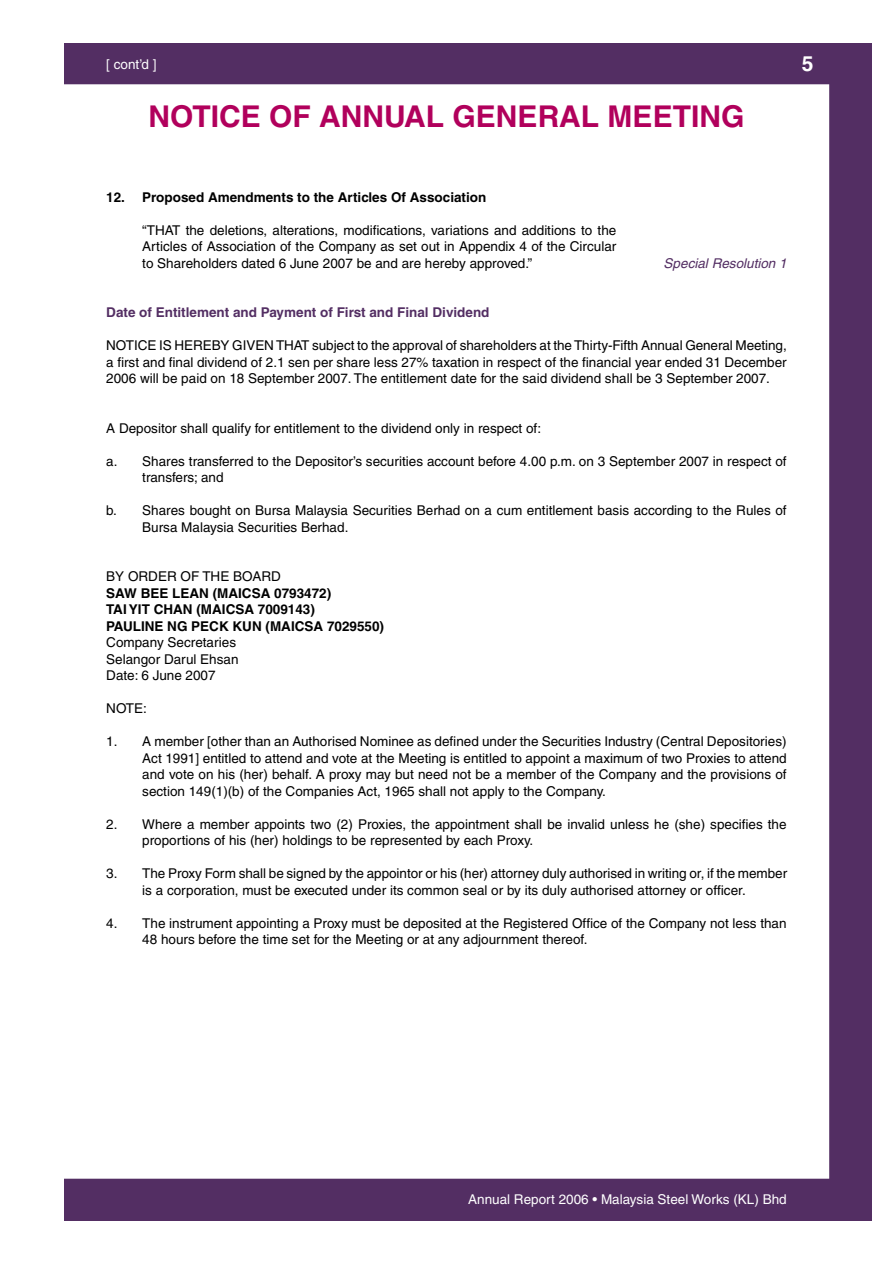
<style>
.page{position:relative;width:893px;height:1263px;background:#fff}
.page>*{position:absolute;margin:0;border:0;box-sizing:border-box;transform-origin:0 0}
.t1{font:700 30px "Helvetica";letter-spacing:.085em;color:#b1005c}
.t2{font:13.5px/16.5px "Helvetica";color:#000}
.t3{font:700 13.5px/16.5px "Helvetica";color:#000}
.t4{font:13.5px "Helvetica";color:#fff}
.t5{font:700 13.5px "Helvetica";color:#532e63}
.t6{font:italic 13.5px "Helvetica";color:#532e63}
</style>
<div class="page">
<div style="left:64px;top:43px;width:808px;height:1177px;background:#532e63"></div>
<div style="left:40px;top:85px;width:788px;height:1093px;background:#fff"></div>
<p class="t4" style="left:106px;top:56px;width:52px">[ cont’d ]</p>
<h1 class="t1" style="left:149px;top:98px;width:20px">notice</h1>
<h1 class="t1" style="left:269px;top:98px;width:72px">of ann</h1>
<h1 class="t1" style="left:384px;top:98px;width:91px">ual genera</h1>
<h1 class="t1" style="left:581px;top:98px;width:71px">l meeting</h1>
<p class="t3" style="left:106px;top:189px;width:382px">12. Proposed Amendments to the Articles Of Association</p>
<p class="t2" style="left:142px;top:222px;width:476px;text-align:justify">“THAT the deletions, alterations, modifications, variations and additions to the Articles of Association of the Company as set out in Appendix 4 of the Circular to Shareholders dated 6 June 2007 be and are hereby approved.”</p>
<p class="t5" style="left:106px;top:304px;width:385px">Date of Entitlement and Payment of First and Final Dividend</p>
<p class="t2" style="left:106px;top:337px;width:682px;text-align:justify">NOTICE IS HEREBY GIVEN THAT subject to the approval of shareholders at the Thirty-Fifth Annual General Meeting, a first and final dividend of 2.1 sen per share less 27% taxation in respect of the financial year ended 31 December 2006 will be paid on 18 September 2007. The entitlement date for the said dividend shall be 3 September 2007.</p>
<p class="t2" style="left:106px;top:420px;width:436px">A Depositor shall qualify for entitlement to the dividend only in respect of:</p>
<p class="t2" style="left:142px;top:453px;width:646px;text-indent:-36px">a. Shares transferred to the Depositor’s securities account before 4.00 p.m. on 3 September 2007 in respect of transfers; and</p>
<p class="t2" style="left:142px;top:502px;width:646px;text-indent:-36px">b. Shares bought on Bursa Malaysia Securities Berhad on a cum entitlement basis according to the Rules of<br>Bursa Malaysia Securities Berhad.</p>
<p class="t2" style="left:106px;top:568px;width:176px">BY ORDER OF THE BOARD</p>
<p class="t3" style="left:106px;top:585px;width:279px">SAW BEE LEAN (MAICSA 0793472)<br>TAI YIT CHAN (MAICSA 7009143)<br>PAULINE NG PECK KUN (MAICSA 7029550)</p>
<p class="t2" style="left:106px;top:634px;width:134px">Company Secretaries<br>Selangor Darul Ehsan<br>Date: 6 June 2007</p>
<p class="t2" style="left:106px;top:700px;width:42px">NOTE:</p>
<p class="t2" style="left:142px;top:733px;width:646px;text-align:justify;text-indent:-36px">1. A member [other than an Authorised Nominee as defined under the Securities Industry (Central Depositories)<br>Act 1991] entitled to attend and vote at the Meeting is entitled to appoint a maximum of two Proxies to attend and vote on his (her) behalf. A proxy may but need not be a member of the Company and the provisions of section 149(1)(b) of the Companies Act, 1965 shall not apply to the Company.</p>
<p class="t2" style="left:142px;top:816px;width:646px;text-indent:-36px">2. Where a member appoints two (2) Proxies, the appointment shall be invalid unless he (she) specifies the proportions of his (her) holdings to be represented by each Proxy.</p>
<p class="t2" style="left:106px;top:865px;width:682px;text-align:center">3. The Proxy Form shall be signed by the appointor or his (her) attorney duly authorised in writing or, if the member is a corporation, must be executed under its common seal or by its duly authorised attorney or officer.</p>
<p class="t2" style="left:142px;top:915px;width:646px;text-indent:-36px">4. The instrument appointing a Proxy must be deposited at the Registered Office of the Company not less than<br>48 hours before the time set for the Meeting or at any adjournment thereof.</p>
<p class="t6" style="left:664px;top:255px;width:125px">Special Resolution 1</p>
<p class="t4" style="left:468px;top:1191px;width:320px">Annual Report 2006 • Malaysia Steel Works (KL) Bhd</p>
</div>
